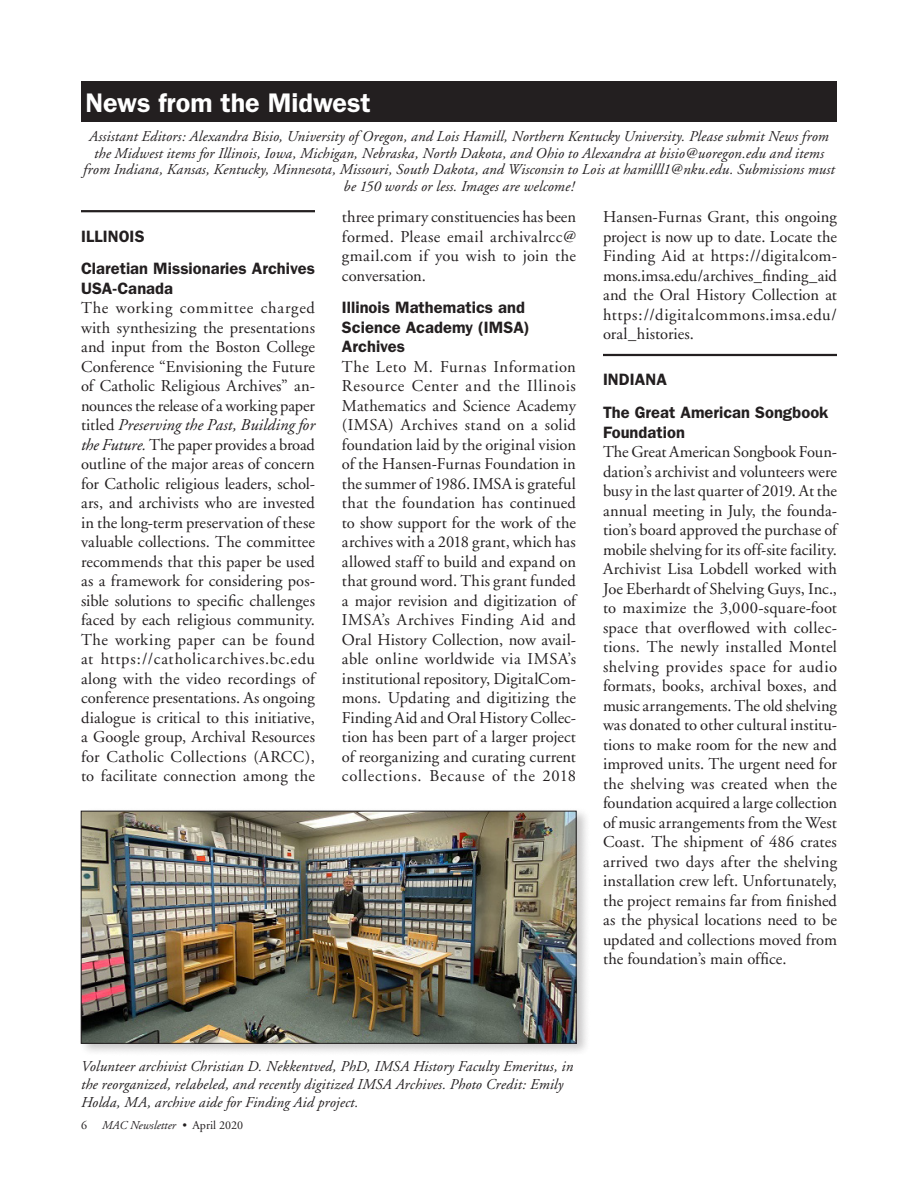
<style>
.page{position:relative;width:918px;height:1188px;background:#fff}
.page>*{position:absolute;margin:0;border:0;box-sizing:border-box;transform-origin:0 0}
.Pres_Head{font:600 27px "ITC Franklin Gothic Std";letter-spacing:-.005em;color:#fff}
.Body_Text_No_Space_B{font:16.5px/19.5px "Adobe Garamond";letter-spacing:.015em;color:#231f20;text-align:justify}
.Article_Headline_No{font:600 16.5px/19.5px "ITC Franklin Gothic Std";color:#231f20}
.Art_Head___Line{font:600 16.5px "ITC Franklin Gothic Std";letter-spacing:.005em;color:#231f20}
.Art_Author{font:italic 15px/16.5px "Adobe Garamond";letter-spacing:.005em;color:#231f20;text-align:center}
.Photo_Credits{font:italic 15px/18px "Adobe Garamond";letter-spacing:.005em;color:#231f20}
.t1{font:italic 12px "Adobe Garamond";color:#231f20}
.t2{font:12px "Adobe Garamond";color:#231f20}
.s1{font-style:italic}
.s2{font-style:normal}
</style>
<div class="page">
<hr style="left:81px;top:210px;width:234px;height:2px;background:#231f20">
<div style="left:81px;top:81px;width:756px;height:41px;background:#231f20"></div>
<hr style="left:603px;top:354px;width:234px;height:2px;background:#231f20">
<div style="left:79px;top:807px;width:512px;height:249px;background:#231f20;opacity:.25"></div>
<img style="left:83px;top:813px;width:491px;height:229px">
<div style="left:81px;top:811px;width:495px;height:233px;border:1px solid #231f20"></div>
<p class="Pres_Head" style="left:86px;top:86px;width:287px">News from the Midwest</p>
<p class="Art_Author" style="left:83px;top:129px;width:753px">Assistant Editors: Alexandra Bisio, University of Oregon, and Lois Hamill, Northern Kentucky University. Please submit News from the Midwest items for Illinois, Iowa, Michigan, Nebraska, North Dakota, and Ohio to Alexandra at bisio@uoregon.edu and items from Indiana, Kansas, Kentucky, Minnesota, Missouri, South Dakota, and Wisconsin to Lois at hamilll1@nku.edu. Submissions must be 150 words or less. Images are welcome!</p>
<p class="Art_Head___Line" style="left:81px;top:226px;width:65px">ILLINOIS</p>
<p class="Article_Headline_No" style="left:81px;top:259px;width:235px">Claretian Missionaries Archives<br>USA-Canada</p>
<p class="Body_Text_No_Space_B" style="left:81px;top:299px;width:236px">The working committee charged with synthesizing the presentations and input from the Boston College Conference “Envisioning the Future of Catholic Religious Archives” an&shy;nounces the release of a working paper titled <span class="s1">Preserving the Past, Building for the Future.</span> The paper provides a broad outline of the major areas of concern for Catholic religious leaders, schol&shy;ars, and archivists who are invested in the long-term preservation of these valuable collections. The committee recommends that this paper be used as a framework for considering pos&shy;sible solutions to specific challenges faced by each religious community.<br>The working paper can be found at https://catholicarchives.bc.edu along with the video recordings of conference presentations. As ongoing dialogue is critical to this initiative, a Google group, Archival Resources for Catholic Collections (ARCC), to facilitate connection among the</p>
<p class="Body_Text_No_Space_B" style="left:342px;top:208px;width:236px">three primary constituencies has been formed. Please email archivalrcc@ gmail.com if you wish to join the conversation.</p>
<p class="Article_Headline_No" style="left:342px;top:298px;width:189px">Illinois Mathematics and<br>Science Academy (IMSA)<br>Archives</p>
<p class="Body_Text_No_Space_B" style="left:342px;top:357px;width:236px">The Leto M. Furnas Information Resource Center and the Illinois Mathematics and Science Academy (IMSA) Archives stand on a solid foundation laid by the original vision of the Hansen-Furnas Foundation in the summer of 1986. IMSA is grateful that the foundation has continued to show support for the work of the archives with a 2018 grant, which has allowed staff to build and expand on that ground word. This grant funded a major revision and digitization of IMSA’s Archives Finding Aid and Oral History Collection, now avail&shy;able online worldwide via IMSA’s institutional repository, DigitalCom&shy;mons. Updating and digitizing the Finding Aid and Oral History Collec&shy;tion has been part of a larger project of reorganizing and curating current collections. Because of the 2018</p>
<p class="Body_Text_No_Space_B" style="left:603px;top:208px;width:236px">Hansen-Furnas Grant, this ongoing project is now up to date. Locate the Finding Aid at https://digitalcom&shy;mons.imsa.edu/archives_finding_aid and the Oral History Collection at https://digitalcommons.imsa.edu/ oral_histories.</p>
<p class="Art_Head___Line" style="left:603px;top:370px;width:65px">INDIANA</p>
<p class="Article_Headline_No" style="left:603px;top:403px;width:227px">The Great American Songbook<br>Foundation</p>
<p class="Body_Text_No_Space_B" style="left:603px;top:443px;width:236px">The Great American Songbook Foun&shy;dation’s archivist and volunteers were busy in the last quarter of 2019. At the annual meeting in July, the founda&shy;tion’s board approved the purchase of mobile shelving for its off-site facility.<br>Archivist Lisa Lobdell worked with Joe Eberhardt of Shelving Guys, Inc., to maximize the 3,000-square-foot space that overflowed with collec&shy;tions. The newly installed Montel shelving provides space for audio formats, books, archival boxes, and music arrangements. The old shelving was donated to other cultural institu&shy;tions to make room for the new and improved units. The urgent need for the shelving was created when the foundation acquired a large collection of music arrangements from the West Coast. The shipment of 486 crates arrived two days after the shelving installation crew left. Unfortunately, the project remains far from finished as the physical locations need to be updated and collections moved from the foundation’s main office.</p>
<p class="Photo_Credits" style="left:81px;top:1058px;width:494px">Volunteer archivist Christian D. Nekkentved, PhD, IMSA History Faculty Emeritus, in the reorganized, relabeled, and recently digitized IMSA Archives. Photo Credit: Emily<br>Holda, MA, archive aide for Finding Aid project.</p>
<p class="t2" style="left:81px;top:1119px;width:7px">6</p>
<p class="t1" style="left:102px;top:1119px;width:143px">MAC Newsletter • <span class="s2">April 2020</span></p>
</div>
